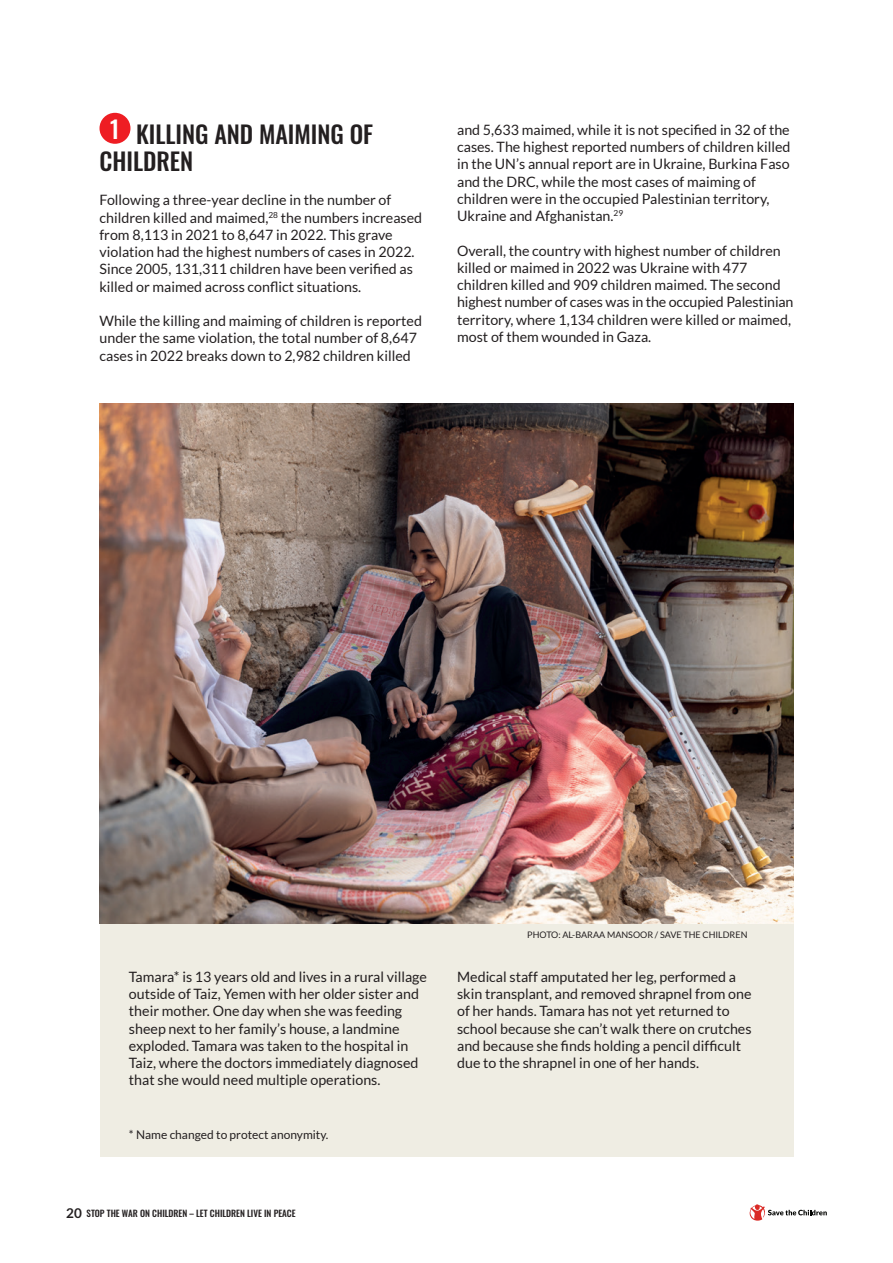
<style>
.page{position:relative;width:893px;height:1263px;background:#fff}
.page>*{position:absolute;margin:0;border:0;box-sizing:border-box;transform-origin:0 0}
.t1{font:24px/27px "Oswald";color:#231f20}
.t2{font:14.25px/17.2px "Lato";color:#231f20}
.t3{font:12px "Lato";color:#231f20}
.t4{font:9px "Oswald";color:#231f20}
.t5{font:9px "Lato";color:#231f20}
.s1{font-family:"Lato";font-weight:700;font-size:13.5px}
</style>
<div class="page">
<svg style="left:750px;top:1204px;width:77px;height:17px"></svg>
<div style="left:99px;top:113px;width:31px;height:31px;background:#ee1d23;border-radius:50%"></div>
<div style="left:99px;top:423px;width:694px;height:734px;background:#efede3"></div>
<img style="left:99px;top:404px;width:694px;height:519px">
<h1 class="t1" style="left:99px;top:118px;width:275px;text-indent:11px"><sup>1</sup> KILLING AND MAIMING OF<br>CHILDREN</h1>
<p class="t2" style="left:99px;top:191px;width:324px">Following a three-year decline in the number of children killed and maimed,<sup>28</sup> the numbers increased from 8,113 in 2021 to 8,647 in 2022. This grave violation had the highest numbers of cases in 2022.<br>Since 2005, 131,311 children have been verified as killed or maimed across conflict situations.</p>
<p class="t2" style="left:99px;top:312px;width:324px">While the killing and maiming of children is reported under the same violation, the total number of 8,647 cases in 2022 breaks down to 2,982 children killed</p>
<p class="t2" style="left:457px;top:121px;width:335px">and 5,633 maimed, while it is not specified in 32 of the cases. The highest reported numbers of children killed in the UN’s annual report are in Ukraine, Burkina Faso and the DRC, while the most cases of maiming of children were in the occupied Palestinian territory, Ukraine and Afghanistan.<sup>29</sup></p>
<p class="t2" style="left:457px;top:242px;width:338px">Overall, the country with highest number of children killed or maimed in 2022 was Ukraine with 477 children killed and 909 children maimed. The second highest number of cases was in the occupied Palestinian territory, where 1,134 children were killed or maimed, most of them wounded in Gaza.</p>
<p class="t2" style="left:129px;top:968px;width:299px">Tamara* is 13 years old and lives in a rural village outside of Taiz, Yemen with her older sister and their mother. One day when she was feeding sheep next to her family’s house, a landmine exploded. Tamara was taken to the hospital in Taiz, where the doctors immediately diagnosed that she would need multiple operations.</p>
<p class="t3" style="left:129px;top:1128px;width:201px">* Name changed to protect anonymity.</p>
<p class="t4" style="left:66px;top:1205px;width:231px"><span class="s1">20</span> STOP THE WAR ON CHILDREN – LET CHILDREN LIVE IN PEACE</p>
<p class="t5" style="left:527px;top:930px;width:222px">PHOTO: AL-BARAA MANSOOR / SAVE THE CHILDREN</p>
<p class="t2" style="left:457px;top:968px;width:296px">Medical staff amputated her leg, performed a skin transplant, and removed shrapnel from one of her hands. Tamara has not yet returned to school because she can’t walk there on crutches and because she finds holding a pencil difficult due to the shrapnel in one of her hands.</p>
</div>
